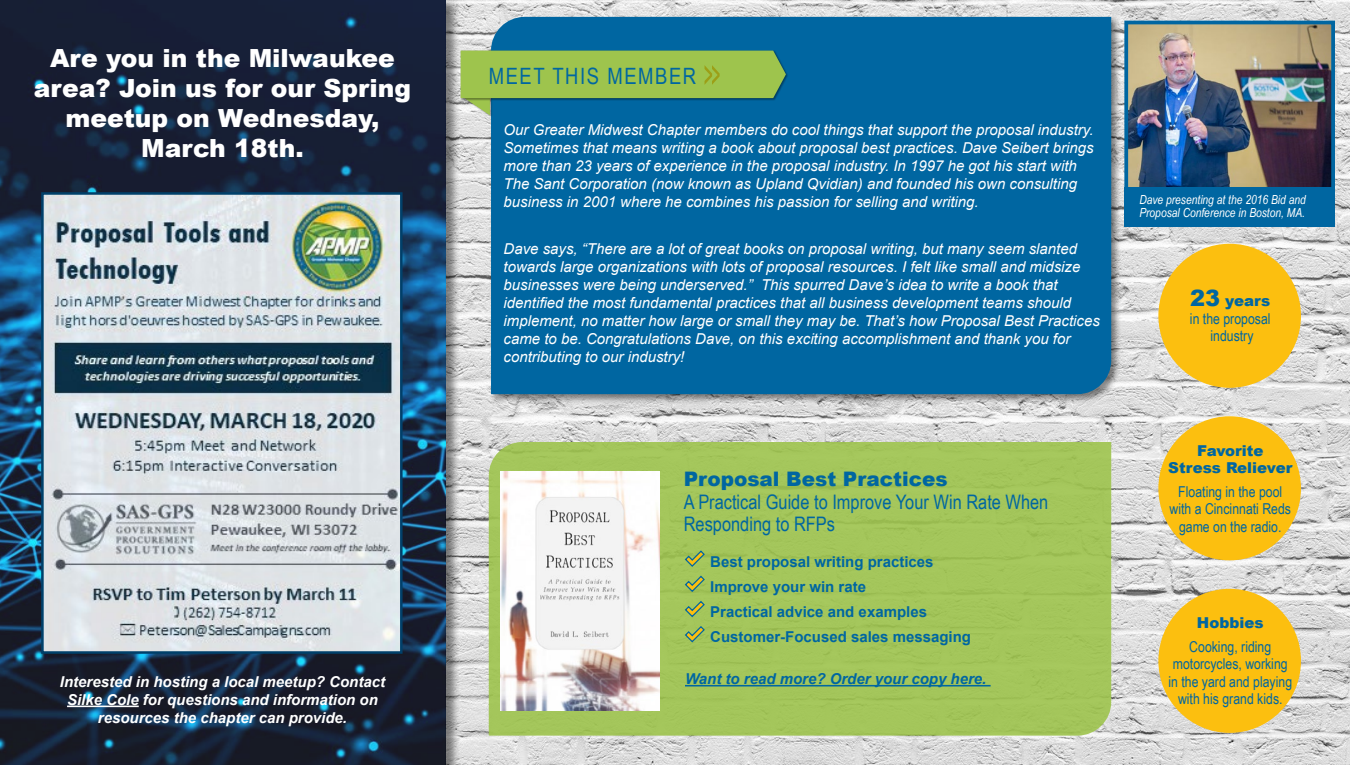
<style>
.page{position:relative;width:1350px;height:765px;background:#fff}
.page>*{position:absolute;margin:0;border:0;box-sizing:border-box;transform-origin:0 0}
.t1{font:900 25px/30px "Arial";color:#fff;text-align:center}
.t2{font:22.5px "Arial Narrow";letter-spacing:.07em;color:#0066a1}
.t3{font:20px/22.5px "Arial Narrow";color:#0066a1}
.t4{font:900 20px "Arial";color:#0066a1}
.t5{font:italic 15px/18px "Arial";color:#fff}
.t6{font:15px/17.5px "Arial Narrow";color:#0066a1;text-align:center}
.t7{font:italic 700 15px/18px "Arial";color:#fff;text-align:center}
.t8{font:700 15px/25.1px "Arial";color:#0066a1}
.t9{font:900 15px/17.5px "Arial";color:#0066a1;text-align:center}
.t10{font:italic 700 15px "Arial";color:#0066a1}
.t11{font:italic 12.5px/12.5px "Arial Narrow";color:#fff}
.s1{font-size:22.5px}
</style>
<div class="page">
<img style="left:0;top:0;width:1350px;height:765px">
<div style="left:1px;top:0;width:460px;height:765px;background:#000;opacity:.5"></div>
<img style="left:44px;top:195px;width:356px;height:456px">
<div style="left:41px;top:192px;width:362px;height:462px;border:2px solid #00406a"></div>
<hr style="left:67px;top:706px;width:72px;height:1px;background:#fff">
<div style="left:1158px;top:416px;width:143px;height:144px;background:#fcbf0f;border-radius:50%"></div>
<div style="left:1158px;top:589px;width:143px;height:144px;background:#fcbf0f;border-radius:50%"></div>
<div style="left:1158px;top:244px;width:143px;height:144px;background:#fcbf0f;border-radius:50%"></div>
<div style="left:489px;top:15px;width:632px;height:389px;background:#000;opacity:.46"></div>
<div style="left:491px;top:17px;width:620px;height:377px;background:#0066a1"></div>
<div style="left:460px;top:95px;width:32px;height:23px;background:#000;opacity:.4"></div>
<div style="left:460px;top:50px;width:329px;height:51px;background:#000;opacity:.4"></div>
<svg style="left:461px;top:51px;width:325px;height:64px;background:#77ab61"></svg>
<div style="left:489px;top:442px;width:622px;height:294px;background:#a4c65b"></div>
<hr style="left:685px;top:685px;width:306px;height:1px;background:#0066a1">
<svg style="left:684px;top:550px;width:22px;height:18px"></svg>
<svg style="left:684px;top:575px;width:22px;height:18px"></svg>
<svg style="left:684px;top:600px;width:22px;height:18px"></svg>
<svg style="left:684px;top:625px;width:22px;height:18px"></svg>
<img style="left:500px;top:472px;width:159px;height:238px">
<img style="left:1129px;top:26px;width:201px;height:161px">
<div style="left:1124px;top:21px;width:211px;height:176px;border:4px solid #0066a1"></div>
<div style="left:1124px;top:187px;width:211px;height:40px;background:#0066a1"></div>
<h1 class="t1" style="left:34px;top:43px;width:379px">Are you in the Milwaukee area? Join us for our Spring meetup on Wednesday,<br>March 18th.</h1>
<p class="t7" style="left:60px;top:673px;width:327px">Interested in hosting a local meetup? Contact<br>Silke Cole for questions and information on resources the chapter can provide.</p>
<h2 class="t2" style="left:489px;top:59px;width:209px">MEET THIS MEMBER</h2>
<p class="t5" style="left:504px;top:121px;width:592px">Our Greater Midwest Chapter members do cool things that support the proposal industry.<br>Sometimes that means writing a book about proposal best practices. Dave Seibert brings more than 23 years of experience in the proposal industry. In 1997 he got his start with The Sant Corporation (now known as Upland Qvidian) and founded his own consulting business in 2001 where he combines his passion for selling and writing.</p>
<p class="t5" style="left:504px;top:240px;width:598px">Dave says, “There are a lot of great books on proposal writing, but many seem slanted towards large organizations with lots of proposal resources. I felt like small and midsize businesses were being underserved.” This spurred Dave’s idea to write a book that identified the most fundamental practices that all business development teams should implement, no matter how large or small they may be. That’s how Proposal Best Practices came to be. Congratulations Dave, on this exciting accomplishment and thank you for contributing to our industry!</p>
<h3 class="t4" style="left:684px;top:464px;width:265px">Proposal Best Practices</h3>
<h3 class="t3" style="left:684px;top:490px;width:366px">A Practical Guide to Improve Your Win Rate When<br>Responding to RFPs</h3>
<p class="t8" style="left:710px;top:549px;width:262px">Best proposal writing practices<br>Improve your win rate<br>Practical advice and examples<br>Customer-Focused sales messaging</p>
<p class="t10" style="left:685px;top:669px;width:303px">Want to read more? Order your copy here.</p>
<p class="t11" style="left:1139px;top:193px;width:168px">Dave presenting at the 2016 Bid and<br>Proposal Conference in Boston, MA.</p>
<p class="t9" style="left:1190px;top:292px;width:82px"><span class="s1">23</span> years</p>
<p class="t6" style="left:1190px;top:309px;width:82px">in the proposal industry</p>
<p class="t9" style="left:1168px;top:441px;width:126px">Favorite<br>Stress Reliever</p>
<p class="t6" style="left:1169px;top:482px;width:123px">Floating in the pool with a Cincinnati Reds game on the radio.</p>
<p class="t9" style="left:1197px;top:614px;width:68px">Hobbies</p>
<p class="t6" style="left:1168px;top:637px;width:125px">Cooking, riding motorcycles, working in the yard and playing with his grand kids.</p>
</div>
